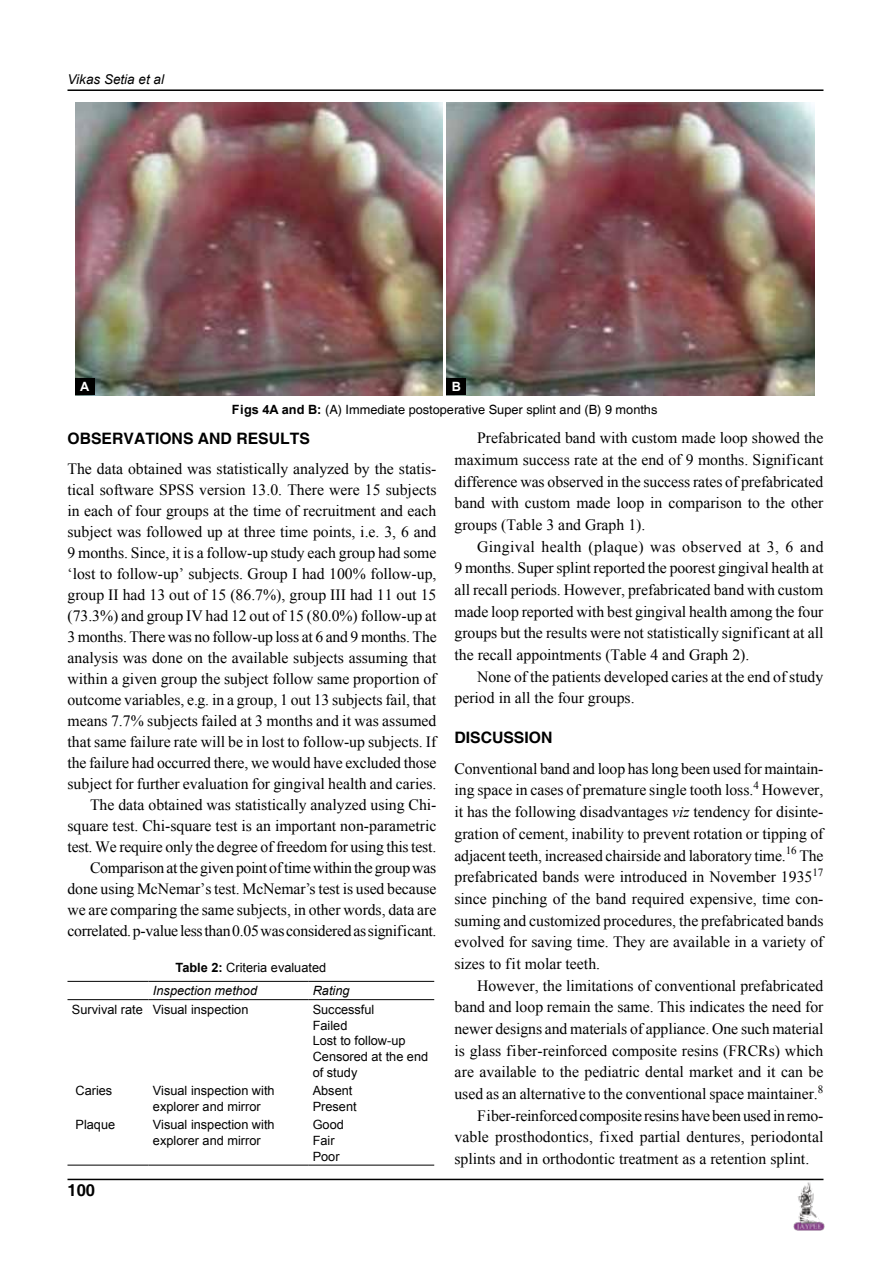
<style>
.page{position:relative;width:891px;height:1269px;background:#fff}
.page>*{position:absolute;margin:0;border:0;box-sizing:border-box;transform-origin:0 0}
.t1{font:700 16.5px "Helvetica";color:#000}
.t2{font:15.75px/21px "Times New Roman";color:#000;text-align:justify}
.t3{font:15.75px "Times New Roman";letter-spacing:-.02em;color:#000}
.t4{font:700 15.75px "Helvetica";color:#000}
.t5{font:italic 13.5px "Arial";color:#000}
.t6{font:12.75px/15.8px "Arial";color:#000}
.t7{font:12.75px "Helvetica";color:#000}
.t8{font:italic 12.75px "Arial";color:#000}
.t9{font:700 12.75px "Arial";color:#fff}
.s1{font-family:"Arial";font-weight:700}
.s2{font-weight:700}
.s3{font-style:italic}
</style>
<div class="page">
<hr style="left:68px;top:1179px;width:756px;height:1px;background:#000">
<hr style="left:68px;top:89px;width:756px;height:2px;background:#000">
<img style="left:794px;top:1182px;width:30px;height:49px">
<hr style="left:68px;top:981px;width:80px;height:1px;background:#000">
<hr style="left:148px;top:981px;width:160px;height:1px;background:#000">
<hr style="left:308px;top:981px;width:126px;height:1px;background:#000">
<hr style="left:68px;top:999px;width:80px;height:1px;background:#000">
<hr style="left:148px;top:999px;width:160px;height:1px;background:#000">
<hr style="left:308px;top:999px;width:126px;height:1px;background:#000">
<hr style="left:68px;top:1165px;width:80px;height:1px;background:#000">
<hr style="left:148px;top:1165px;width:160px;height:1px;background:#000">
<hr style="left:308px;top:1165px;width:126px;height:1px;background:#000">
<img style="left:75px;top:102px;width:367px;height:293px">
<img style="left:447px;top:102px;width:367px;height:293px">
<div style="left:75px;top:378px;width:19px;height:17px;background:#000"></div>
<div style="left:447px;top:378px;width:19px;height:17px;background:#000"></div>
<p class="t5" style="left:68px;top:70px;width:98px">Vikas Setia et al</p>
<p class="t9" style="left:80px;top:378px;width:11px">A</p>
<p class="t9" style="left:452px;top:378px;width:11px">B</p>
<p class="t7" style="left:232px;top:402px;width:427px"><span class="s1">Figs 4A and B:</span> (A) Immediate postoperative Super splint and (B) 9 months</p>
<p class="t4" style="left:68px;top:429px;width:244px">OBSERVATIONS AND RESULTS</p>
<p class="t2" style="left:68px;top:458px;width:372px;text-align:right">The data obtained was statistically analyzed by the statis&shy;tical software SPSS version 13.0. There were 15 subjects in each of four groups at the time of recruitment and each subject was followed up at three time points, i.e. 3, 6 and 9 months. Since, it is a follow-up study each group had some ‘lost to follow-up’ subjects. Group I had 100% follow-up, group II had 13 out of 15 (86.7%), group III had 11 out 15 (73.3%) and group IV had 12 out of 15 (80.0%) follow-up at 3 months. There was no follow-up loss at 6 and 9 months. The analysis was done on the available subjects assuming that within a given group the subject follow same proportion of outcome variables, e.g. in a group, 1 out 13 subjects fail, that means 7.7% subjects failed at 3 months and it was assumed that same failure rate will be in lost to follow-up subjects. If the failure had occurred there, we would have excluded those subject for further evaluation for gingival health and caries.<br>The data obtained was statistically analyzed using Chi&shy;square test. Chi-square test is an important non-parametric test. We require only the degree of freedom for using this test.<br>Comparison at the given point of time within the group was done using McNemar’s test. McNemar’s test is used because we are comparing the same subjects, in other words, data are correlated. p-value less than 0.05 was considered as significant.</p>
<p class="t6" style="left:153px;top:957px;width:175px;line-height:22.8px;text-indent:23px"><span class="s2">Table 2:</span> Criteria evaluated<br><span class="s3">Inspection method</span></p>
<p class="t8" style="left:313px;top:982px;width:38px">Rating</p>
<p class="t6" style="left:72px;top:1002px;width:178px">Survival rate Visual inspection</p>
<p class="t6" style="left:313px;top:1002px;width:117px">Successful<br>Failed<br>Lost to follow-up<br>Censored at the end of study</p>
<p class="t6" style="left:76px;top:1083px;width:38px">Caries</p>
<p class="t6" style="left:153px;top:1083px;width:123px">Visual inspection with explorer and mirror</p>
<p class="t6" style="left:313px;top:1083px;width:45px">Absent<br>Present</p>
<p class="t6" style="left:76px;top:1117px;width:41px">Plaque</p>
<p class="t6" style="left:153px;top:1117px;width:123px">Visual inspection with explorer and mirror</p>
<p class="t6" style="left:313px;top:1117px;width:33px">Good<br>Fair<br>Poor</p>
<p class="t1" style="left:68px;top:1180px;width:29px">100</p>
<p class="t2" style="left:454px;top:427px;width:371px;line-height:21.6px;text-indent:23px">Prefabricated band with custom made loop showed the maximum success rate at the end of 9 months. Significant difference was observed in the success rates of prefabricated band with custom made loop in comparison to the other groups (Table 3 and Graph 1).</p>
<p class="t2" style="left:454px;top:535px;width:371px;line-height:21.6px;text-indent:23px">Gingival health (plaque) was observed at 3, 6 and 9 months. Super splint reported the poorest gingival health at all recall periods. However, prefabricated band with custom made loop reported with best gingival health among the four groups but the results were not statistically significant at all the recall appointments (Table 4 and Graph 2).</p>
<p class="t2" style="left:454px;top:665px;width:370px;line-height:21.6px;text-indent:23px">None of the patients developed caries at the end of study period in all the four groups.</p>
<p class="t4" style="left:454px;top:728px;width:100px">DISCUSSION</p>
<p class="t2" style="left:454px;top:757px;width:372px;line-height:21.8px">Conventional band and loop has long been used for maintain&shy;ing space in cases of premature single tooth loss.<sup>4</sup> However, it has the following disadvantages <span class="s3">viz</span> tendency for disinte&shy;gration of cement, inability to prevent rotation or tipping of adjacent teeth, increased chairside and laboratory time.<sup>16</sup> The prefabricated bands were introduced in November 1935<sup>17 </sup>since pinching of the band required expensive, time con&shy;suming and customized procedures, the prefabricated bands evolved for saving time. They are available in a variety of sizes to fit molar teeth.</p>
<p class="t2" style="left:477px;top:975px;width:348px">However, the limitations of conventional prefabricated</p>
<p class="t2" style="left:454px;top:996px;width:370px">band and loop remain the same. This indicates the need for</p>
<p class="t2" style="left:454px;top:1018px;width:370px">newer designs and materials of appliance. One such material</p>
<p class="t2" style="left:454px;top:1040px;width:370px">is glass fiber-reinforced composite resins (FRCRs) which</p>
<p class="t2" style="left:454px;top:1061px;width:370px">are available to the pediatric dental market and it can be</p>
<p class="t2" style="left:454px;top:1083px;width:371px">used as an alternative to the conventional space maintainer.<sup>8</sup></p>
<p class="t3" style="left:477px;top:1105px;width:348px">Fiber-reinforced composite resins have been used in remo-</p>
<p class="t2" style="left:454px;top:1126px;width:371px">vable prosthodontics, fixed partial dentures, periodontal</p>
<p class="t2" style="left:454px;top:1148px;width:356px">splints and in orthodontic treatment as a retention splint.</p>
</div>
